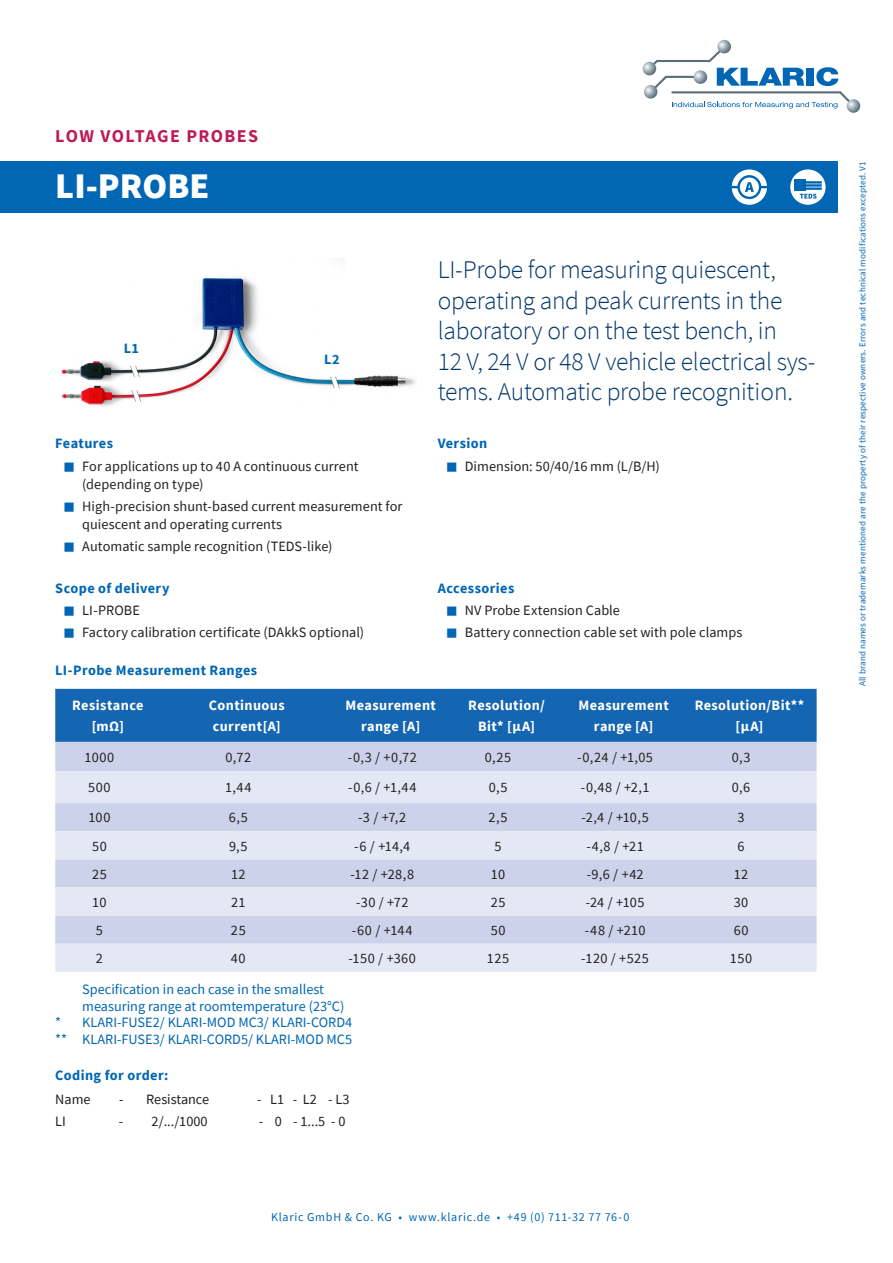
<style>
.page{position:relative;width:893px;height:1263px;background:#fff}
.page>*{position:absolute;margin:0;border:0;box-sizing:border-box;transform-origin:0 0}
.t1{font:900 36px "Source Sans Pro";color:#fff}
.t2{font:300 25.5px/30.6px "Source Sans Pro";letter-spacing:-.01em;color:#00376b}
.Volt_Kategorie{font:700 18px "Source Sans Pro";letter-spacing:.075em;color:#bd1a56}
.Tabellen_Zelleninhal{font:14.25px/18px "Source Sans Pro";letter-spacing:.005em;color:#231f20}
.Hinweise_Messbereich{font:14.25px "Source Sans Pro";color:#0166b3}
.Tabelle_Zellenname_W{font:700 14.25px/21px "Source Sans Pro";letter-spacing:.03em;color:#fff;text-align:center}
.Zwischenüberschrift{font:700 14.25px "Source Sans Pro";letter-spacing:.03em;color:#0166b3}
.t3{font:12px "Source Sans Pro";letter-spacing:.06em;color:#0166b3}
.t4{font:9px "Source Sans Pro";letter-spacing:.02em;color:#0166b3}
.s1{font-size:11.25px;color:#0166b3}
</style>
<div class="page">
<svg style="left:717px;top:40px;width:14px;height:13px"></svg>
<svg style="left:847px;top:99px;width:13px;height:14px"></svg>
<svg style="left:643px;top:44px;width:214px;height:65px"></svg>
<div style="left:0;top:162px;width:838px;height:51px;background:#0166b3"></div>
<img style="left:61px;top:277px;width:355px;height:129px">
<svg style="left:788px;top:168px;width:39px;height:39px"></svg>
<div style="left:787px;top:166px;width:42px;height:42px;border:4px solid #0166b3;border-radius:50%"></div>
<hr style="left:804px;top:181px;width:18px;height:3px;background:#0166b3">
<hr style="left:804px;top:184px;width:18px;height:3px;background:#0166b3">
<hr style="left:804px;top:187px;width:18px;height:3px;background:#0166b3">
<div style="left:794px;top:180px;width:12px;height:11px;background:#0166b3"></div>
<svg style="left:800px;top:194px;width:17px;height:5px"></svg>
<svg style="left:730px;top:168px;width:39px;height:39px"></svg>
<div style="left:728px;top:166px;width:43px;height:42px;border:4px solid #0166b3;border-radius:50%"></div>
<hr style="left:729px;top:186px;width:40px;height:2px;background:#0166b3">
<svg style="left:739px;top:176px;width:21px;height:22px"></svg>
<div style="left:737px;top:175px;width:24px;height:24px;border:2px solid #0166b3;border-radius:50%"></div>
<svg style="left:745px;top:182px;width:9px;height:10px"></svg>
<div style="left:55px;top:689px;width:762px;height:53px;background:#1465b2"></div>
<div style="left:55px;top:742px;width:762px;height:29px;background:#cbd2ea"></div>
<svg style="left:55px;top:771px;width:762px;height:201px;fill:#e3e8f4"></svg>
<p class="Volt_Kategorie" style="left:55px;top:124px;width:205px">LOW VOLTAGE PROBES</p>
<p class="t1" style="left:55px;top:161px;width:156px">LI-PROBE</p>
<p class="Zwischenüberschrift" style="left:124px;top:338px;width:17px">L1</p>
<p class="Zwischenüberschrift" style="left:324px;top:350px;width:17px">L2</p>
<p class="Zwischenüberschrift" style="left:55px;top:434px;width:59px">Features</p>
<p class="Tabellen_Zelleninhal" style="left:82px;top:457px;width:278px;text-indent:-18px"><span class="s1">■</span> For applications up to 40 A continuous current (depending on type)</p>
<p class="Tabellen_Zelleninhal" style="left:82px;top:497px;width:322px;text-indent:-18px"><span class="s1">■</span> High-precision shunt-based current measurement for quiescent and operating currents</p>
<p class="Tabellen_Zelleninhal" style="left:64px;top:537px;width:270px"><span class="s1">■</span> Automatic sample recognition (TEDS-like)</p>
<p class="Zwischenüberschrift" style="left:55px;top:578px;width:116px">Scope of delivery</p>
<p class="Tabellen_Zelleninhal" style="left:64px;top:601px;width:77px"><span class="s1">■</span> LI-PROBE</p>
<p class="Tabellen_Zelleninhal" style="left:64px;top:623px;width:301px"><span class="s1">■</span> Factory calibration certificate (DAkkS optional)</p>
<p class="Zwischenüberschrift" style="left:55px;top:660px;width:203px">LI-Probe Measurement Ranges</p>
<p class="t2" style="left:438px;top:254px;width:379px">LI-Probe for measuring quiescent, operating and peak currents in the laboratory or on the test bench, in<br>12 V, 24 V or 48 V vehicle electrical sys&shy;tems. Automatic probe recognition.</p>
<p class="Zwischenüberschrift" style="left:438px;top:434px;width:51px">Version</p>
<p class="Tabellen_Zelleninhal" style="left:447px;top:457px;width:215px"><span class="s1">■</span> Dimension: 50/40/16 mm (L/B/H)</p>
<p class="Zwischenüberschrift" style="left:438px;top:578px;width:78px">Accessories</p>
<p class="Tabellen_Zelleninhal" style="left:447px;top:601px;width:175px"><span class="s1">■</span> NV Probe Extension Cable</p>
<p class="Tabellen_Zelleninhal" style="left:447px;top:623px;width:297px"><span class="s1">■</span> Battery connection cable set with pole clamps</p>
<p class="Tabelle_Zellenname_W" style="left:72px;top:695px;width:73px">Resistance [mΩ]</p>
<p class="Tabelle_Zellenname_W" style="left:209px;top:695px;width:77px;text-align:left">Continuous current[A]</p>
<p class="Tabelle_Zellenname_W" style="left:346px;top:695px;width:92px">Measurement range [A]</p>
<p class="Tabelle_Zellenname_W" style="left:468px;top:695px;width:78px">Resolution/<br>Bit* [µA]</p>
<p class="Tabelle_Zellenname_W" style="left:578px;top:695px;width:92px">Measurement range [A]</p>
<p class="Tabelle_Zellenname_W" style="left:695px;top:695px;width:111px">Resolution/Bit** [µA]</p>
<p class="Tabellen_Zelleninhal" style="left:85px;top:748px;width:31px">1000</p>
<p class="Tabellen_Zelleninhal" style="left:226px;top:748px;width:27px">0,72</p>
<p class="Tabellen_Zelleninhal" style="left:348px;top:748px;width:71px">-0,3 / +0,72</p>
<p class="Tabellen_Zelleninhal" style="left:485px;top:748px;width:28px">0,25</p>
<p class="Tabellen_Zelleninhal" style="left:577px;top:748px;width:77px">-0,24 / +1,05</p>
<p class="Tabellen_Zelleninhal" style="left:732px;top:748px;width:20px">0,3</p>
<p class="Tabellen_Zelleninhal" style="left:88px;top:779px;width:24px">500</p>
<p class="Tabellen_Zelleninhal" style="left:225px;top:779px;width:28px">1,44</p>
<p class="Tabellen_Zelleninhal" style="left:348px;top:779px;width:70px">-0,6 / +1,44</p>
<p class="Tabellen_Zelleninhal" style="left:489px;top:779px;width:20px">0,5</p>
<p class="Tabellen_Zelleninhal" style="left:581px;top:779px;width:70px">-0,48 / +2,1</p>
<p class="Tabellen_Zelleninhal" style="left:732px;top:779px;width:20px">0,6</p>
<p class="Tabellen_Zelleninhal" style="left:88px;top:809px;width:24px">100</p>
<p class="Tabellen_Zelleninhal" style="left:229px;top:809px;width:21px">6,5</p>
<p class="Tabellen_Zelleninhal" style="left:358px;top:809px;width:50px">-3 / +7,2</p>
<p class="Tabellen_Zelleninhal" style="left:489px;top:809px;width:20px">2,5</p>
<p class="Tabellen_Zelleninhal" style="left:582px;top:809px;width:69px">-2,4 / +10,5</p>
<p class="Tabellen_Zelleninhal" style="left:737px;top:809px;width:9px">3</p>
<p class="Tabellen_Zelleninhal" style="left:92px;top:837px;width:16px">50</p>
<p class="Tabellen_Zelleninhal" style="left:229px;top:837px;width:20px">9,5</p>
<p class="Tabellen_Zelleninhal" style="left:354px;top:837px;width:58px">-6 / +14,4</p>
<p class="Tabellen_Zelleninhal" style="left:495px;top:837px;width:9px">5</p>
<p class="Tabellen_Zelleninhal" style="left:587px;top:837px;width:59px">-4,8 / +21</p>
<p class="Tabellen_Zelleninhal" style="left:737px;top:837px;width:9px">6</p>
<p class="Tabellen_Zelleninhal" style="left:92px;top:865px;width:16px">25</p>
<p class="Tabellen_Zelleninhal" style="left:231px;top:865px;width:16px">12</p>
<p class="Tabellen_Zelleninhal" style="left:350px;top:865px;width:65px">-12 / +28,8</p>
<p class="Tabellen_Zelleninhal" style="left:491px;top:865px;width:16px">10</p>
<p class="Tabellen_Zelleninhal" style="left:587px;top:865px;width:58px">-9,6 / +42</p>
<p class="Tabellen_Zelleninhal" style="left:734px;top:865px;width:16px">12</p>
<p class="Tabellen_Zelleninhal" style="left:92px;top:893px;width:16px">10</p>
<p class="Tabellen_Zelleninhal" style="left:231px;top:893px;width:16px">21</p>
<p class="Tabellen_Zelleninhal" style="left:356px;top:893px;width:54px">-30 / +72</p>
<p class="Tabellen_Zelleninhal" style="left:491px;top:893px;width:16px">25</p>
<p class="Tabellen_Zelleninhal" style="left:586px;top:893px;width:60px">-24 / +105</p>
<p class="Tabellen_Zelleninhal" style="left:734px;top:893px;width:16px">30</p>
<p class="Tabellen_Zelleninhal" style="left:96px;top:921px;width:9px">5</p>
<p class="Tabellen_Zelleninhal" style="left:231px;top:921px;width:16px">25</p>
<p class="Tabellen_Zelleninhal" style="left:352px;top:921px;width:62px">-60 / +144</p>
<p class="Tabellen_Zelleninhal" style="left:491px;top:921px;width:16px">50</p>
<p class="Tabellen_Zelleninhal" style="left:585px;top:921px;width:62px">-48 / +210</p>
<p class="Tabellen_Zelleninhal" style="left:734px;top:921px;width:16px">60</p>
<p class="Tabellen_Zelleninhal" style="left:96px;top:949px;width:9px">2</p>
<p class="Tabellen_Zelleninhal" style="left:231px;top:949px;width:16px">40</p>
<p class="Tabellen_Zelleninhal" style="left:348px;top:949px;width:69px">-150 / +360</p>
<p class="Tabellen_Zelleninhal" style="left:487px;top:949px;width:24px">125</p>
<p class="Tabellen_Zelleninhal" style="left:581px;top:949px;width:69px">-120 / +525</p>
<p class="Tabellen_Zelleninhal" style="left:730px;top:949px;width:24px">150</p>
<p class="Hinweise_Messbereich" style="left:82px;top:980px;width:243px">Specification in each case in the smallest</p>
<p class="Hinweise_Messbereich" style="left:82px;top:997px;width:264px">measuring range at roomtemperature (23°C)</p>
<p class="Hinweise_Messbereich" style="left:55px;top:1013px;width:298px">* KLARI-FUSE2/ KLARI-MOD MC3/ KLARI-CORD4</p>
<p class="Hinweise_Messbereich" style="left:55px;top:1030px;width:298px">** KLARI-FUSE3/ KLARI-CORD5/ KLARI-MOD MC5</p>
<p class="Zwischenüberschrift" style="left:55px;top:1065px;width:115px">Coding for order:</p>
<p class="Tabellen_Zelleninhal" style="left:55px;top:1090px;width:37px">Name</p>
<p class="Tabellen_Zelleninhal" style="left:119px;top:1090px;width:92px">- Resistance</p>
<p class="Tabellen_Zelleninhal" style="left:257px;top:1090px;width:94px">- L1 - L2 - L3</p>
<p class="Tabellen_Zelleninhal" style="left:55px;top:1112px;width:12px">LI</p>
<p class="Tabellen_Zelleninhal" style="left:119px;top:1112px;width:90px">- 2/.../1000</p>
<p class="Tabellen_Zelleninhal" style="left:259px;top:1112px;width:88px">- 0 - 1...5 - 0</p>
<p class="t3" style="left:271px;top:1209px;width:360px">Klaric GmbH &amp; Co. KG • www.klaric.de • +49 (0) 711-32 77 76-0</p>
<p class="t4" style="left:857px;top:686px;width:526px;rotate:-90deg">All brand names or trademarks mentioned are the property of their respective owners. Errors and technical modifications excepted. V1</p>
</div>
